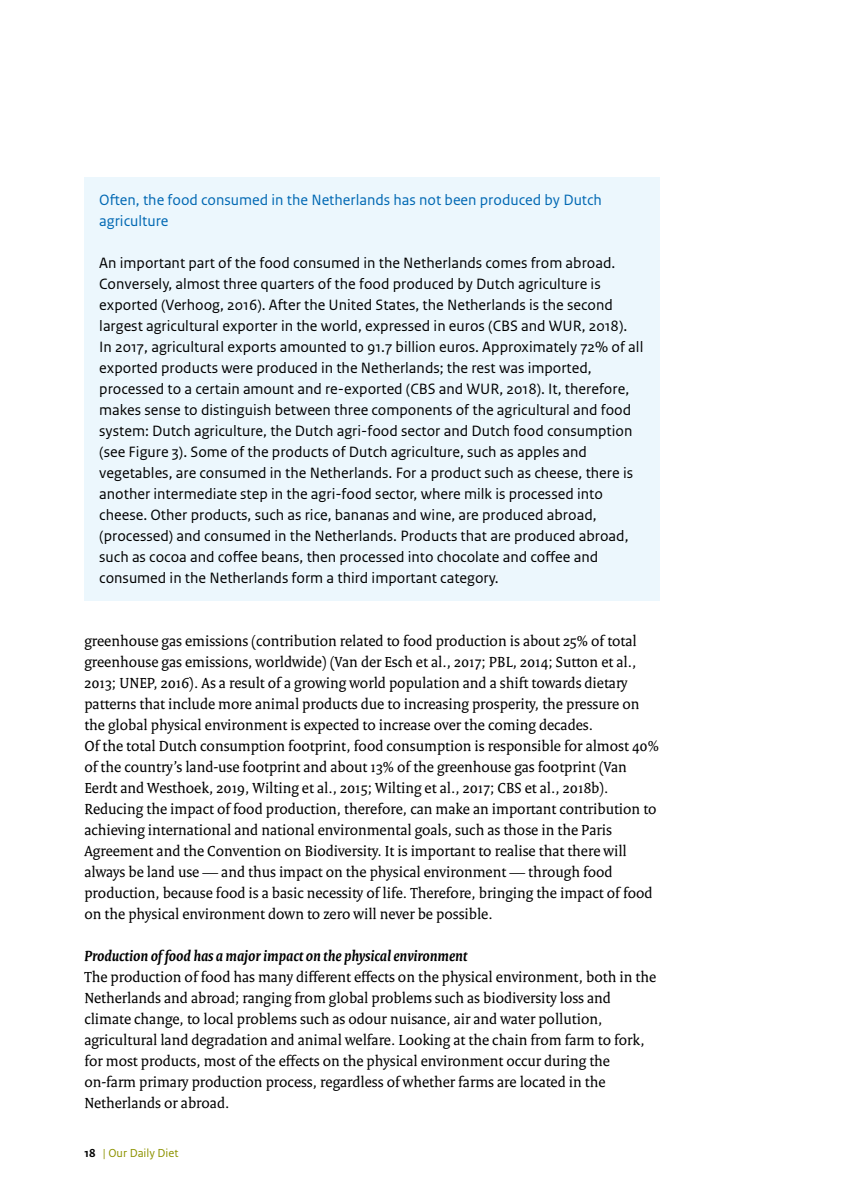
<style>
.page{position:relative;width:844px;height:1191px;background:#fff}
.page>*{position:absolute;margin:0;border:0;box-sizing:border-box;transform-origin:0 0}
.t1{font:15.75px/21px "Rijksoverheid Serif";color:#000}
.t2{font:15.75px/21px "Rijksoverheid Sans Text";color:#000}
.t3{font:15.75px/21px "Rijksoverheid Sans Text";color:#0068b3}
.t4{font:italic 700 15.75px "Rijksoverheid Serif";color:#000}
.t5{font:12.25px "Rijksoverheid Sans Text";color:#8d9300}
.s1{font-weight:700;color:#000}
</style>
<div class="page">
<div style="left:84px;top:177px;width:576px;height:66px;background:#ecf7fd"></div>
<div style="left:84px;top:240px;width:576px;height:360px;background:#ecf7fd"></div>
<p class="t3" style="left:99px;top:189px;width:504px">Often, the food consumed in the Netherlands has not been produced by Dutch agriculture</p>
<p class="t2" style="left:99px;top:252px;width:545px">An important part of the food consumed in the Netherlands comes from abroad.<br>Conversely, almost three quarters of the food produced by Dutch agriculture is exported (Verhoog, 2016). After the United States, the Netherlands is the second largest agricultural exporter in the world, expressed in euros (CBS and WUR, 2018).<br>In 2017, agricultural exports amounted to 91.7 billion euros. Approximately 72% of all exported products were produced in the Netherlands; the rest was imported, processed to a certain amount and re-exported (CBS and WUR, 2018). It, therefore, makes sense to distinguish between three components of the agricultural and food system: Dutch agriculture, the Dutch agri-food sector and Dutch food consumption (see Figure 3). Some of the products of Dutch agriculture, such as apples and vegetables, are consumed in the Netherlands. For a product such as cheese, there is another intermediate step in the agri-food sector, where milk is processed into cheese. Other products, such as rice, bananas and wine, are produced abroad, (processed) and consumed in the Netherlands. Products that are produced abroad, such as cocoa and coffee beans, then processed into chocolate and coffee and consumed in the Netherlands form a third important category.</p>
<p class="t1" style="left:84px;top:630px;width:576px">greenhouse gas emissions (contribution related to food production is about 25% of total greenhouse gas emissions, worldwide) (Van der Esch et al., 2017; PBL, 2014; Sutton et al., 2013; UNEP, 2016). As a result of a growing world population and a shift towards dietary patterns that include more animal products due to increasing prosperity, the pressure on the global physical environment is expected to increase over the coming decades.<br>Of the total Dutch consumption footprint, food consumption is responsible for almost 40% of the country’s land-use footprint and about 13% of the greenhouse gas footprint (Van Eerdt and Westhoek, 2019, Wilting et al., 2015; Wilting et al., 2017; CBS et al., 2018b).<br>Reducing the impact of food production, therefore, can make an important contribution to achieving international and national environmental goals, such as those in the Paris Agreement and the Convention on Biodiversity. It is important to realise that there will always be land use — and thus impact on the physical environment — through food production, because food is a basic necessity of life. Therefore, bringing the impact of food on the physical environment down to zero will never be possible.</p>
<p class="t4" style="left:84px;top:946px;width:384px">Production of food has a major impact on the physical environment</p>
<p class="t1" style="left:84px;top:966px;width:573px">The production of food has many different effects on the physical environment, both in the Netherlands and abroad; ranging from global problems such as biodiversity loss and climate change, to local problems such as odour nuisance, air and water pollution, agricultural land degradation and animal welfare. Looking at the chain from farm to fork, for most products, most of the effects on the physical environment occur during the on-farm primary production process, regardless of whether farms are located in the Netherlands or abroad.</p>
<p class="t5" style="left:84px;top:1145px;width:95px"><span class="s1">18</span> | Our Daily Diet</p>
</div>
